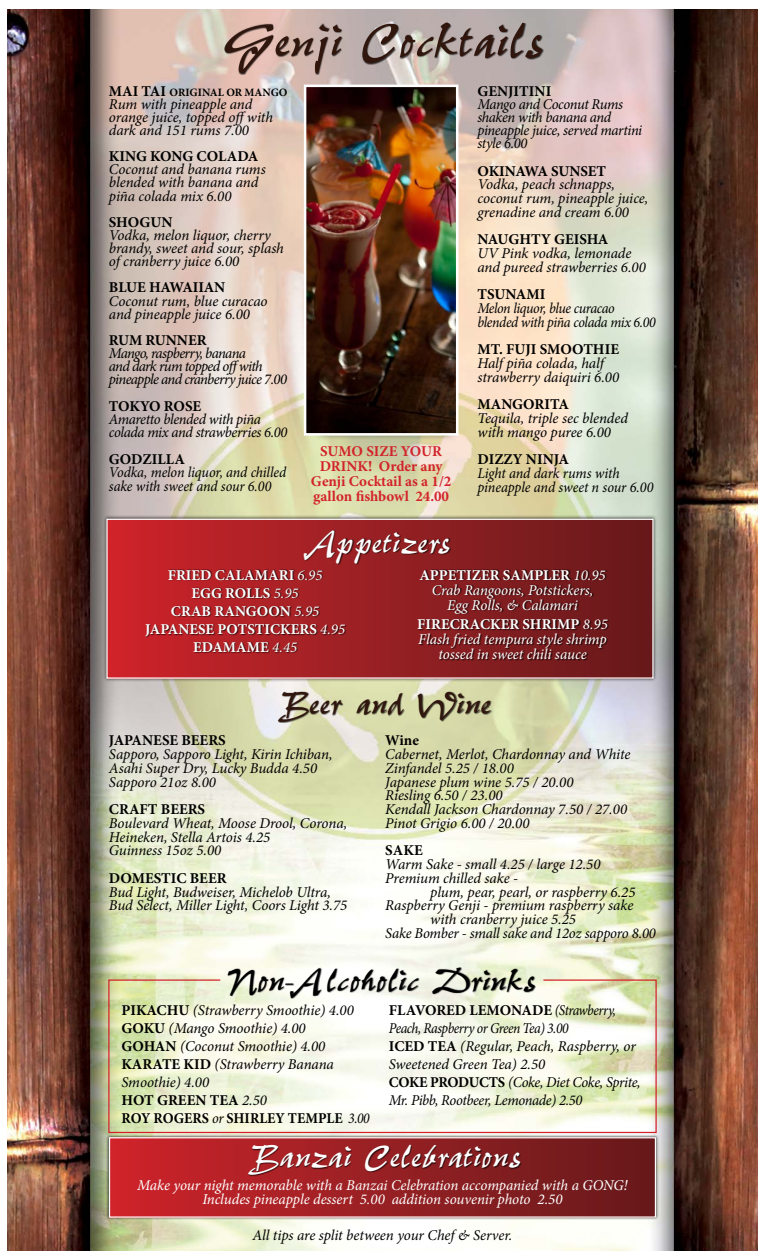
<style>
.page{position:relative;width:765px;height:1260px;background:#fff}
.page>*{position:absolute;margin:0;border:0;box-sizing:border-box;transform-origin:0 0}
.t1{font:57.5px "Pepita";color:#30160d}
.t2{font:37.5px "Pepita";color:#fff}
.t3{font:37.5px "Pepita";color:#000}
.t4{font:37.5px "Pepita";color:#30160d}
.t5{font:italic 15px/13.8px "Minion Pro";letter-spacing:-.01em;color:#000}
.t6{font:italic 15px/15px "Minion Pro";letter-spacing:-.01em;color:#fff;text-align:center}
.t7{font:italic 15px/18px "Minion Pro";letter-spacing:-.01em;color:#000;scale:.91 1}
.t8{font:700 15px "Minion Pro";color:#000}
.t9{font:700 15px/18px "Minion Pro";color:#fff;text-align:center}
.t10{font:italic 15px/13.1px "Minion Pro";letter-spacing:-.05em;color:#000}
.t11{font:700 15px/14.9px "Minion Pro";color:#d2232a;text-align:center}
.t12{font:italic 15px/13.8px "Minion Pro";letter-spacing:-.01em;color:#000;scale:.94 1}
.t13{font:italic 15px/13.8px "Minion Pro";letter-spacing:-.01em;color:#000;scale:.93 1}
.t14{font:italic 15px/13.8px "Minion Pro";letter-spacing:-.01em;color:#000;scale:.95 1}
.t15{font:700 11.25px "Minion Pro";color:#000}
.s1{font-size:15px}
.s2{font-weight:400;font-style:italic}
.s3{font-weight:700;font-style:normal}
</style>
<div class="page">
<img style="left:8px;top:9px;width:749px;height:1242px">
<div style="left:225px;top:23px;width:319px;height:51px;background:#000;opacity:.75"></div>
<div style="left:103px;top:515px;width:554px;height:167px;background:#000;opacity:.75"></div>
<div style="left:107px;top:519px;width:546px;height:159px;background:linear-gradient(to right,#cd242b,#641a1b)"></div>
<div style="left:106px;top:519px;width:548px;height:160px;border:1px solid #fff"></div>
<div style="left:304px;top:530px;width:147px;height:35px;background:#000;opacity:.75"></div>
<div style="left:145px;top:569px;width:464px;height:92px;background:#000;opacity:.75"></div>
<div style="left:106px;top:1135px;width:553px;height:85px;background:#000;opacity:.75"></div>
<div style="left:110px;top:1138px;width:545px;height:79px;background:linear-gradient(to right,#cd242b,#641a1b)"></div>
<div style="left:109px;top:1137px;width:547px;height:81px;border:1px solid #fff"></div>
<div style="left:228px;top:967px;width:308px;height:32px;background:#000;opacity:.75"></div>
<div style="left:278px;top:692px;width:215px;height:31px;background:#000;opacity:.75"></div>
<div style="left:248px;top:1145px;width:273px;height:31px;background:#000;opacity:.75"></div>
<img style="left:307px;top:88px;width:148px;height:345px">
<div style="left:304px;top:85px;width:154px;height:351px;border:2px solid #fff"></div>
<svg style="left:108px;top:979px;width:549px;height:155px"></svg>
<h1 class="t1" style="left:223px;top:2px;width:321px">Genji Cocktails</h1>
<p class="t15" style="left:109px;top:84px;width:180px"><span class="s1">MAI TAI</span> ORIGINAL OR MANGO</p>
<p class="t5" style="left:109px;top:97px;width:166px;line-height:13.1px">Rum with pineapple and orange juice, topped offwith dark and 151 rums 7.00</p>
<p class="t8" style="left:109px;top:146px;width:151px">KING KONG COLADA</p>
<p class="t5" style="left:109px;top:163px;width:158px;line-height:13.1px">Coconut and banana rums blended with banana and piña colada mix 6.00</p>
<p class="t8" style="left:109px;top:211px;width:65px">SHOGUN</p>
<p class="t5" style="left:109px;top:229px;width:177px;line-height:13.1px">Vodka, melon liquor, cherry brandy, sweet and sour, splash of cranberry juice 6.00</p>
<p class="t8" style="left:109px;top:277px;width:118px">BLUE HAWAIIAN</p>
<p class="t5" style="left:109px;top:294px;width:160px;line-height:13.1px">Coconut rum, blue curacao and pineapple juice 6.00</p>
<p class="t8" style="left:109px;top:330px;width:99px">RUM RUNNER</p>
<p class="t10" style="left:109px;top:347px;width:180px">Mango, raspberry, banana<br>and dark rum topped offwith pineapple and cranberry juice 7.00</p>
<p class="t8" style="left:109px;top:395px;width:94px">TOKYO ROSE</p>
<p class="t5" style="left:109px;top:412px;width:180px;line-height:13.1px">Amaretto blended with piña colada mix and strawberries 6.00</p>
<p class="t8" style="left:109px;top:448px;width:78px">GODZILLA</p>
<p class="t12" style="left:109px;top:466px;width:190px">Vodka, melon liquor, and chilled sake with sweet and sour 6.00</p>
<p class="t8" style="left:477px;top:80px;width:75px">GENJITINI</p>
<p class="t5" style="left:477px;top:97px;width:166px;line-height:13.1px">Mango and Coconut Rums shaken with banana and pineapple juice, served martini style 6.00</p>
<p class="t8" style="left:477px;top:160px;width:130px">OKINAWA SUNSET</p>
<p class="t5" style="left:477px;top:178px;width:173px">Vodka, peach schnapps, coconut rum, pineapple juice, grenadine and cream 6.00</p>
<p class="t8" style="left:477px;top:229px;width:133px">NAUGHTY GEISHA</p>
<p class="t5" style="left:477px;top:246px;width:170px">UV Pink vodka, lemonade and pureed strawberries 6.00</p>
<p class="t8" style="left:477px;top:284px;width:70px">TSUNAMI</p>
<p class="t13" style="left:477px;top:301px;width:193px">Melon liquor, blue curacao blended with piña colada mix 6.00</p>
<p class="t8" style="left:477px;top:339px;width:143px">MT. FUJI SMOOTHIE</p>
<p class="t5" style="left:477px;top:356px;width:143px">Half piña colada, half strawberry daiquiri 6.00</p>
<p class="t8" style="left:477px;top:394px;width:93px">MANGORITA</p>
<p class="t5" style="left:477px;top:411px;width:152px">Tequila, triple sec blended with mango puree 6.00</p>
<p class="t8" style="left:477px;top:449px;width:93px">DIZZY NINJA</p>
<p class="t14" style="left:477px;top:466px;width:187px">Light and dark rums with pineapple and sweet n sour 6.00</p>
<p class="t11" style="left:311px;top:444px;width:142px">SUMO SIZE YOUR<br>DRINK! Order any<br>Genji Cocktail as a 1/2 gallon fishbowl 24.00</p>
<h2 class="t2" style="left:307px;top:518px;width:144px">Appetizers</h2>
<p class="t9" style="left:145px;top:566px;width:202px">FRIED CALAMARI <span class="s2">6.95<br></span>EGG ROLLS <span class="s2">5.95<br></span>CRAB RANGOON <span class="s2">5.95<br></span>JAPANESE POTSTICKERS <span class="s2">4.95<br></span>EDAMAME <span class="s2">4.45</span></p>
<p class="t6" style="left:419px;top:568px;width:188px"><span class="s3">APPETIZER SAMPLER</span> 10.95<br>Crab Rangoons, Potstickers,<br>Egg Rolls, &amp; Calamari</p>
<p class="t6" style="left:417px;top:617px;width:192px"><span class="s3">FIRECRACKER SHRIMP</span> 8.95<br>Flash fried tempura style shrimp tossed in sweet chili sauce</p>
<h2 class="t4" style="left:278px;top:679px;width:215px">Beer and Wine</h2>
<p class="t8" style="left:109px;top:730px;width:118px">JAPANESE BEERS</p>
<p class="t5" style="left:109px;top:747px;width:225px">Sapporo, Sapporo Light, Kirin Ichiban,<br>Asahi Super Dry, Lucky Budda 4.50<br>Sapporo 21oz 8.00</p>
<p class="t8" style="left:109px;top:799px;width:98px">CRAFT BEERS</p>
<p class="t5" style="left:109px;top:816px;width:240px">Boulevard Wheat, Moose Drool, Corona,<br>Heineken, Stella Artois 4.25<br>Guinness 15oz 5.00</p>
<p class="t8" style="left:109px;top:867px;width:119px">DOMESTIC BEER</p>
<p class="t5" style="left:109px;top:885px;width:240px">Bud Light, Budweiser, Michelob Ultra,<br>Bud Select, Miller Light, Coors Light 3.75</p>
<p class="t8" style="left:385px;top:730px;width:35px">Wine</p>
<p class="t5" style="left:385px;top:747px;width:247px">Cabernet, Merlot, Chardonnay and White<br>Zinfandel 5.25 / 18.00<br>Japanese plum wine 5.75 / 20.00<br>Riesling 6.50 / 23.00<br>Kendall Jackson Chardonnay 7.50 / 27.00<br>Pinot Grigio 6.00 / 20.00</p>
<p class="t8" style="left:385px;top:840px;width:39px">SAKE</p>
<p class="t5" style="left:385px;top:857px;width:217px">Warm Sake - small 4.25 / large 12.50<br>Premium chilled sake -</p>
<p class="t5" style="left:430px;top:885px;width:207px">plum, pear, pearl, or raspberry 6.25</p>
<p class="t5" style="left:385px;top:899px;width:250px">Raspberry Genji - premium raspberry sake</p>
<p class="t5" style="left:430px;top:912px;width:147px">with cranberry juice 5.25</p>
<p class="t5" style="left:385px;top:926px;width:272px">Sake Bomber - small sake and 12oz sapporo 8.00</p>
<h2 class="t3" style="left:227px;top:955px;width:310px">Non-Alcoholic Drinks</h2>
<p class="t5" style="left:121px;top:1001px;width:250px;line-height:18px"><span class="s3">PIKACHU</span> (Strawberry Smoothie) 4.00<br><span class="s3">GOKU</span> (Mango Smoothie) 4.00<br><span class="s3">GOHAN</span> (Coconut Smoothie) 4.00<br><span class="s3">KARATE KID</span> (Strawberry Banana<br>Smoothie) 4.00<br><span class="s3">HOT GREEN TEA</span> 2.50<br><span class="s3">ROY ROGERS</span> or <span class="s3">SHIRLEY TEMPLE</span> 3.00</p>
<p class="t7" style="left:389px;top:1001px;width:278px"><span class="s3">FLAVORED LEMONADE</span> (Strawberry, Peach, Raspberry or Green Tea) 3.00<br><span class="s3">ICED TEA</span> (Regular, Peach, Raspberry, or Sweetened Green Tea) 2.50<br><span class="s3">COKE PRODUCTS</span> (Coke, Diet Coke, Sprite, Mr. Pibb, Rootbeer, Lemonade) 2.50</p>
<h2 class="t2" style="left:248px;top:1132px;width:275px">Banzai Celebrations</h2>
<p class="t6" style="left:137px;top:1178px;width:492px;line-height:13.8px">Make your night memorable with a Banzai Celebration accompanied with a GONG!<br>Includes pineapple dessert 5.00 addition souvenir photo 2.50</p>
<p class="t5" style="left:252px;top:1228px;width:262px">All tips are split between your Chef &amp; Server.</p>
</div>
